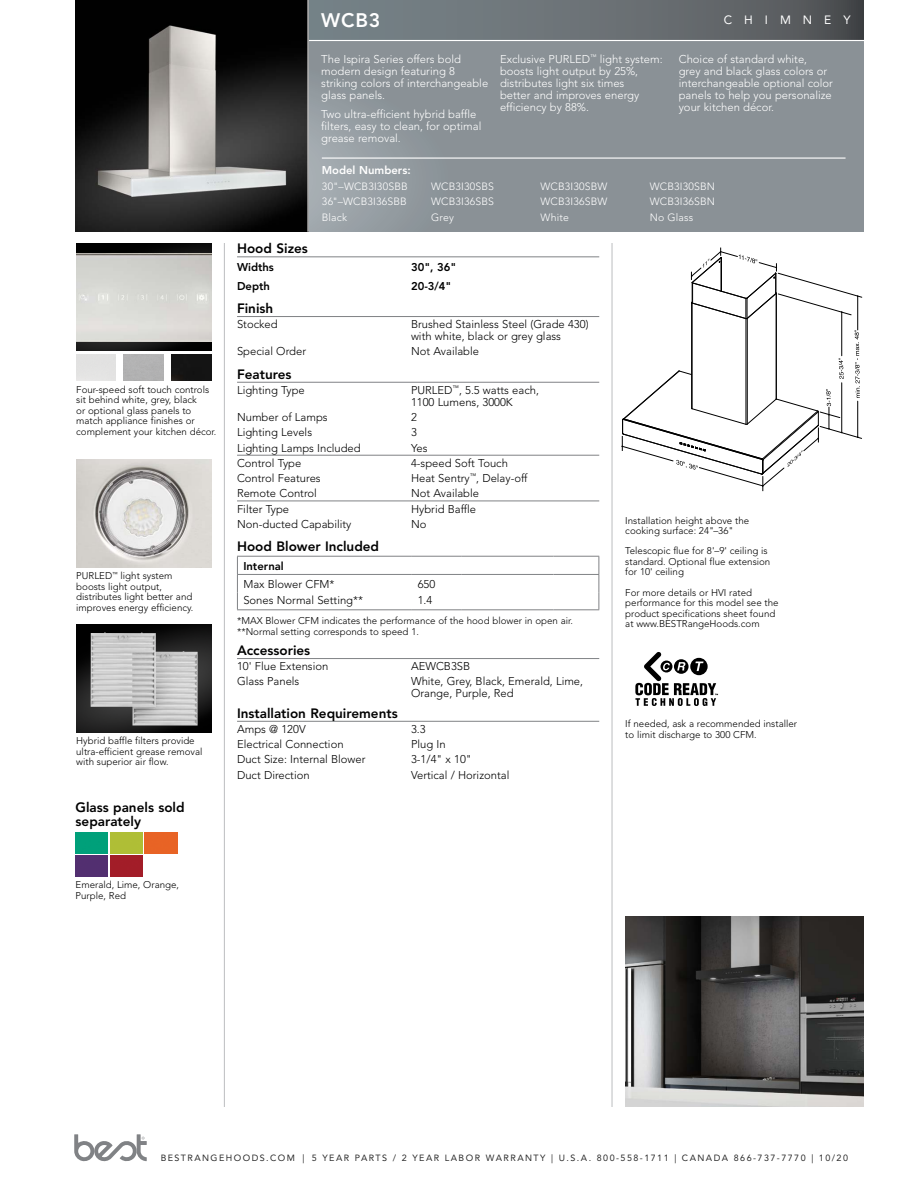
<style>
.page{position:relative;width:918px;height:1188px;background:#fff}
.page>*{position:absolute;margin:0;border:0;box-sizing:border-box;transform-origin:0 0}
.t1{font:800 19.5px "Avenir LT Std";color:#fff}
.t2{font:800 13.5px/13.5px "Avenir LT Std";color:#000}
.t3{font:12px "Avenir LT Std";letter-spacing:1em;color:#fff}
.t4{font:300 11.25px/12px "Avenir LT Std";color:#000}
.t5{font:300 11.25px/12px "Avenir LT Std";color:#fff}
.t6{font:800 11.25px "Avenir LT Std";color:#000}
.t7{font:800 11.25px "Avenir LT Std";color:#fff}
.t8{font:300 10.5px/15.8px "Avenir LT Std";letter-spacing:.015em;color:#fff;text-align:justify}
.t9{font:300 9.75px/10.5px "Avenir LT Std";color:#000}
.t10{font:9px "Avenir LT Std";letter-spacing:.16em;color:#000}
</style>
<div class="page">
<svg style="left:309px;top:41px;width:555px;height:190px;background:#8c9398"></svg>
<svg style="left:309px;top:0;width:555px;height:40px;background:#676e73"></svg>
<svg style="left:74px;top:1134px;width:73px;height:28px"></svg>
<hr style="left:612px;top:243px;width:1px;height:864px;background:#bcbec0">
<hr style="left:224px;top:243px;width:1px;height:864px;background:#bcbec0">
<img style="left:76px;top:243px;width:135px;height:108px">
<img style="left:76px;top:625px;width:135px;height:108px">
<img style="left:76px;top:0;width:232px;height:231px">
<hr style="left:322px;top:158px;width:524px;height:1px;background:#fff">
<hr style="left:237px;top:256px;width:362px;height:1px;background:#808285">
<hr style="left:237px;top:316px;width:362px;height:1px;background:#808285">
<hr style="left:237px;top:382px;width:362px;height:1px;background:#808285">
<hr style="left:237px;top:455px;width:362px;height:1px;background:#808285">
<hr style="left:237px;top:501px;width:362px;height:1px;background:#808285">
<hr style="left:237px;top:658px;width:362px;height:1px;background:#808285">
<hr style="left:237px;top:721px;width:362px;height:1px;background:#808285">
<hr style="left:462px;top:556px;width:91px;height:1px;background:#808285">
<hr style="left:237px;top:609px;width:175px;height:1px;background:#808285">
<hr style="left:412px;top:609px;width:50px;height:1px;background:#808285">
<hr style="left:462px;top:609px;width:91px;height:1px;background:#808285">
<hr style="left:553px;top:609px;width:46px;height:1px;background:#808285">
<hr style="left:237px;top:574px;width:175px;height:1px;background:#808285">
<hr style="left:412px;top:574px;width:50px;height:1px;background:#808285">
<hr style="left:462px;top:574px;width:91px;height:1px;background:#808285">
<hr style="left:553px;top:574px;width:46px;height:1px;background:#808285">
<hr style="left:237px;top:556px;width:175px;height:1px;background:#808285">
<hr style="left:412px;top:556px;width:50px;height:1px;background:#808285">
<hr style="left:553px;top:556px;width:46px;height:1px;background:#808285">
<svg style="left:237px;top:557px;width:1px;height:52px"></svg>
<svg style="left:599px;top:557px;width:1px;height:52px"></svg>
<img style="left:625px;top:916px;width:238px;height:191px">
<img style="left:76px;top:459px;width:135px;height:108px">
<img style="left:76px;top:253px;width:135px;height:88px">
<img style="left:91px;top:633px;width:107px;height:93px">
<img style="left:171px;top:355px;width:40px;height:26px">
<img style="left:145px;top:833px;width:32px;height:20px">
<img style="left:110px;top:833px;width:33px;height:20px">
<img style="left:110px;top:856px;width:33px;height:20px">
<img style="left:76px;top:856px;width:32px;height:20px">
<hr style="left:691px;top:303px;width:1px;height:105px;background:#000">
<hr style="left:692px;top:303px;width:1px;height:106px;background:#000">
<hr style="left:746px;top:319px;width:1px;height:105px;background:#000">
<hr style="left:747px;top:318px;width:1px;height:106px;background:#000">
<hr style="left:776px;top:293px;width:1px;height:106px;background:#000">
<hr style="left:857px;top:296px;width:1px;height:34px;background:#000">
<hr style="left:841px;top:312px;width:1px;height:44px;background:#000">
<svg style="left:621px;top:330px;width:241px;height:161px"></svg>
<svg style="left:691px;top:248px;width:171px;height:71px"></svg>
<svg style="left:635px;top:652px;width:83px;height:54px"></svg>
<img style="left:76px;top:833px;width:32px;height:20px">
<h1 class="t1" style="left:321px;top:9px;width:61px">WCB3</h1>
<p class="t3" style="left:724px;top:13px;width:128px">CHIMNEY</p>
<p class="t5" style="left:321px;top:53px;width:168px">The Ispira Series offers bold modern design featuring 8 striking colors of interchangeable glass panels.</p>
<p class="t5" style="left:321px;top:108px;width:162px">Two ultra-efficient hybrid baffle filters, easy to clean, for optimal grease removal.</p>
<p class="t5" style="left:500px;top:53px;width:164px">Exclusive PURLED<sup>™</sup> light system: boosts light output by 25%, distributes light six times<br>better and improves energy efficiency by 88%.</p>
<p class="t5" style="left:679px;top:53px;width:156px">Choice of standard white,<br>grey and black glass colors or interchangeable optional color panels to help you personalize your kitchen décor.</p>
<p class="t9" style="left:76px;top:384px;width:142px">Four-speed soft touch controls sit behind white, grey, black<br>or optional glass panels to match appliance finishes or complement your kitchen décor.</p>
<p class="t9" style="left:76px;top:571px;width:119px">PURLED<sup>™</sup> light system boosts light output, distributes light better and improves energy efficiency.</p>
<p class="t9" style="left:76px;top:736px;width:128px">Hybrid baffle filters provide ultra-efficient grease removal with superior air flow.</p>
<h2 class="t2" style="left:76px;top:801px;width:111px">Glass panels sold separately</h2>
<p class="t9" style="left:76px;top:880px;width:105px">Emerald, Lime, Orange,<br>Purple, Red</p>
<p class="t7" style="left:322px;top:164px;width:90px">Model Numbers:</p>
<p class="t8" style="left:322px;top:178px;width:87px">30"–WCB3I30SBB 36"–WCB3I36SBB Black</p>
<p class="t8" style="left:431px;top:178px;width:64px">WCB3I30SBS WCB3I36SBS Grey</p>
<p class="t8" style="left:541px;top:178px;width:69px">WCB3I30SBW WCB3I36SBW White</p>
<p class="t8" style="left:650px;top:178px;width:67px">WCB3I30SBN WCB3I36SBN No Glass</p>
<h2 class="t2" style="left:237px;top:242px;width:72px">Hood Sizes</h2>
<p class="t6" style="left:237px;top:261px;width:38px">Widths</p>
<p class="t6" style="left:411px;top:261px;width:47px">30", 36"</p>
<p class="t6" style="left:237px;top:279px;width:34px">Depth</p>
<p class="t6" style="left:411px;top:279px;width:42px">20-3/4"</p>
<h2 class="t2" style="left:237px;top:302px;width:38px">Finish</h2>
<p class="t4" style="left:237px;top:318px;width:42px">Stocked</p>
<p class="t4" style="left:411px;top:318px;width:179px">Brushed Stainless Steel (Grade 430) with white, black or grey glass</p>
<p class="t4" style="left:237px;top:346px;width:71px">Special Order</p>
<p class="t4" style="left:411px;top:346px;width:70px">Not Available</p>
<h2 class="t2" style="left:237px;top:367px;width:56px">Features</h2>
<p class="t4" style="left:237px;top:384px;width:69px">Lighting Type</p>
<p class="t4" style="left:411px;top:384px;width:129px">PURLED<sup>™</sup>, 5.5 watts each,<br>1100 Lumens, 3000K</p>
<p class="t4" style="left:237px;top:411px;width:92px">Number of Lamps</p>
<p class="t4" style="left:411px;top:411px;width:7px">2</p>
<p class="t4" style="left:237px;top:427px;width:77px">Lighting Levels</p>
<p class="t4" style="left:411px;top:427px;width:7px">3</p>
<p class="t4" style="left:237px;top:442px;width:125px">Lighting Lamps Included</p>
<p class="t4" style="left:411px;top:442px;width:18px">Yes</p>
<p class="t4" style="left:237px;top:457px;width:66px">Control Type</p>
<p class="t4" style="left:411px;top:457px;width:98px">4-speed Soft Touch</p>
<p class="t4" style="left:237px;top:472px;width:85px">Control Features</p>
<p class="t4" style="left:411px;top:472px;width:118px">Heat Sentry<sup>™</sup>, Delay-off</p>
<p class="t4" style="left:237px;top:487px;width:81px">Remote Control</p>
<p class="t4" style="left:411px;top:487px;width:70px">Not Available</p>
<p class="t4" style="left:237px;top:503px;width:54px">Filter Type</p>
<p class="t4" style="left:411px;top:503px;width:67px">Hybrid Baffle</p>
<p class="t4" style="left:237px;top:518px;width:116px">Non-ducted Capability</p>
<p class="t4" style="left:411px;top:518px;width:17px">No</p>
<h2 class="t2" style="left:237px;top:540px;width:144px">Hood Blower Included</h2>
<p class="t6" style="left:243px;top:559px;width:42px">Internal</p>
<p class="t4" style="left:243px;top:578px;width:93px">Max Blower CFM*</p>
<p class="t4" style="left:418px;top:578px;width:19px">650</p>
<p class="t4" style="left:243px;top:595px;width:121px">Sones Normal Setting**</p>
<p class="t4" style="left:418px;top:595px;width:16px">1.4</p>
<p class="t9" style="left:237px;top:616px;width:338px">*MAX Blower CFM indicates the performance of the hood blower in open air. **Normal setting corresponds to speed 1.</p>
<h2 class="t2" style="left:237px;top:644px;width:75px">Accessories</h2>
<p class="t4" style="left:237px;top:660px;width:93px">10' Flue Extension</p>
<p class="t4" style="left:411px;top:660px;width:61px">AEWCB3SB</p>
<p class="t4" style="left:237px;top:676px;width:64px">Glass Panels</p>
<p class="t4" style="left:411px;top:676px;width:174px">White, Grey, Black, Emerald, Lime,<br>Orange, Purple, Red</p>
<h2 class="t2" style="left:237px;top:706px;width:162px">Installation Requirements</h2>
<p class="t4" style="left:237px;top:723px;width:70px">Amps @ 120V</p>
<p class="t4" style="left:411px;top:723px;width:16px">3.3</p>
<p class="t4" style="left:237px;top:738px;width:108px">Electrical Connection</p>
<p class="t4" style="left:411px;top:738px;width:36px">Plug In</p>
<p class="t4" style="left:237px;top:754px;width:130px">Duct Size: Internal Blower</p>
<p class="t4" style="left:411px;top:754px;width:62px">3-1/4" x 10"</p>
<p class="t4" style="left:237px;top:769px;width:74px">Duct Direction</p>
<p class="t4" style="left:411px;top:769px;width:100px">Vertical / Horizontal</p>
<p class="t9" style="left:625px;top:515px;width:125px">Installation height above the cooking surface: 24"–36"</p>
<p class="t9" style="left:625px;top:546px;width:147px">Telescopic flue for 8'–9' ceiling is standard. Optional flue extension for 10' ceiling</p>
<p class="t9" style="left:625px;top:587px;width:155px">For more details or HVI rated performance for this model see the product specifications sheet found at www.BESTRangeHoods.com</p>
<p class="t9" style="left:625px;top:719px;width:173px">If needed, ask a recommended installer to limit discharge to 300 CFM.</p>
<p class="t10" style="left:161px;top:1153px;width:689px">BESTRANGEHOODS.COM | 5 YEAR PARTS / 2 YEAR LABOR WARRANTY | U.S.A. 800-558-1711 | CANADA 866-737-7770 | 10/20</p>
</div>
